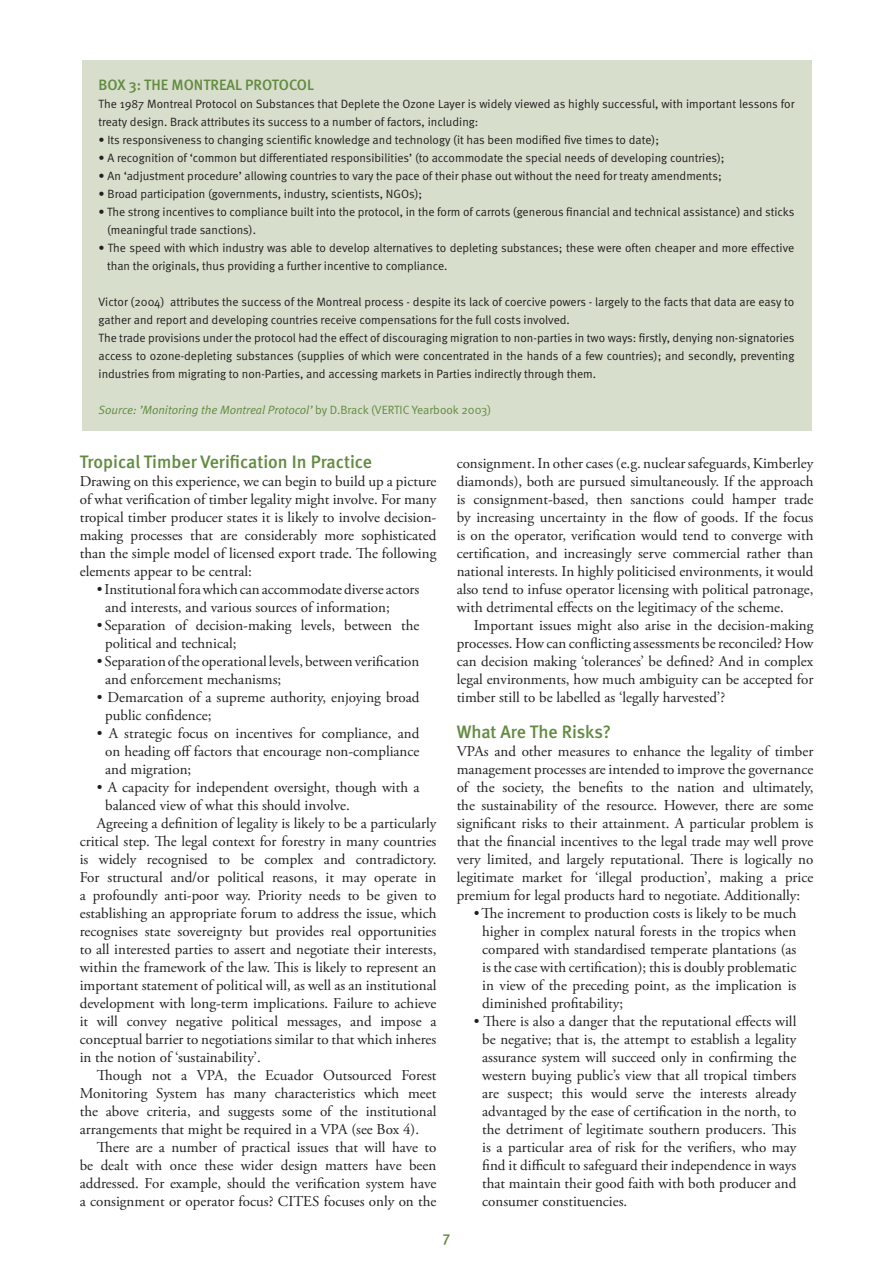
<style>
.page{position:relative;width:893px;height:1263px;background:#fff}
.page>*{position:absolute;margin:0;border:0;box-sizing:border-box;transform-origin:0 0}
.t1{font:500 18px "Meta";color:#628b40}
.t2{font:15px/18px "Adobe Garamond Pro";color:#231f20;text-align:justify}
.t3{font:500 15px "Meta";color:#628b40}
.t4{font:12px/18px "Meta Normal";color:#231f20}
.t5{font:italic 12px "Meta Normal";color:#628b40}
.s1{font-style:normal}
</style>
<div class="page">
<div style="left:82px;top:60px;width:729px;height:371px;background:#d8decc"></div>
<p class="t3" style="left:98px;top:76px;width:217px">BOX 3: THE MONTREAL PROTOCOL</p>
<p class="t4" style="left:99px;top:95px;width:697px">The 1987 Montreal Protocol on Substances that Deplete the Ozone Layer is widely viewed as highly successful, with important lessons for treaty design. Brack attributes its success to a number of factors, including:</p>
<p class="t4" style="left:99px;top:131px;width:562px">• Its responsiveness to changing scientific knowledge and technology (it has been modified five times to date);</p>
<p class="t4" style="left:99px;top:149px;width:628px">• A recognition of ‘common but differentiated responsibilities’ (to accommodate the special needs of developing countries);</p>
<p class="t4" style="left:99px;top:167px;width:625px">• An ‘adjustment procedure’ allowing countries to vary the pace of their phase out without the need for treaty amendments;</p>
<p class="t4" style="left:99px;top:185px;width:325px">• Broad participation (governments, industry, scientists, NGOs);</p>
<p class="t4" style="left:107px;top:203px;width:689px;text-indent:-9px">• The strong incentives to compliance built into the protocol, in the form of carrots (generous financial and technical assistance) and sticks (meaningful trade sanctions).</p>
<p class="t4" style="left:107px;top:239px;width:689px;text-indent:-9px">• The speed with which industry was able to develop alternatives to depleting substances; these were often cheaper and more effective than the originals, thus providing a further incentive to compliance.</p>
<p class="t4" style="left:99px;top:293px;width:697px">Victor (2004) attributes the success of the Montreal process - despite its lack of coercive powers - largely to the facts that data are easy to gather and report and developing countries receive compensations for the full costs involved.<br>The trade provisions under the protocol had the effect of discouraging migration to non-parties in two ways: firstly, denying non-signatories access to ozone-depleting substances (supplies of which were concentrated in the hands of a few countries); and secondly, preventing industries from migrating to non-Parties, and accessing markets in Parties indirectly through them.</p>
<p class="t5" style="left:99px;top:403px;width:394px">Source: ’Monitoring the Montreal Protocol’ <span class="s1">by D.Brack (VERTIC Yearbook 2003)</span></p>
<p class="t1" style="left:80px;top:451px;width:294px">Tropical Timber Verification In Practice</p>
<p class="t2" style="left:80px;top:473px;width:358px">Drawing on this experience, we can begin to build up a picture of what verification of timber legality might involve. For many tropical timber producer states it is likely to involve decision&shy;making processes that are considerably more sophisticated than the simple model of licensed export trade. The following elements appear to be central:</p>
<p class="t2" style="left:105px;top:581px;width:316px;text-indent:-9px">• Institutional fora which can accommodate diverse actors and interests, and various sources of information;</p>
<p class="t2" style="left:105px;top:617px;width:316px;text-indent:-9px">• Separation of decision-making levels, between the political and technical;</p>
<p class="t2" style="left:105px;top:653px;width:316px;text-indent:-9px">• Separation of the operational levels, between verification and enforcement mechanisms;</p>
<p class="t2" style="left:105px;top:689px;width:316px;text-indent:-9px">• Demarcation of a supreme authority, enjoying broad public confidence;</p>
<p class="t2" style="left:105px;top:725px;width:316px;text-indent:-9px">• A strategic focus on incentives for compliance, and on heading off factors that encourage non-compliance and migration;</p>
<p class="t2" style="left:97px;top:779px;width:324px">• A capacity for independent oversight, though with a</p>
<p class="t2" style="left:105px;top:797px;width:246px">balanced view of what this should involve.</p>
<p class="t2" style="left:97px;top:815px;width:341px">Agreeing a definition of legality is likely to be a particularly</p>
<p class="t2" style="left:80px;top:833px;width:358px">critical step. The legal context for forestry in many countries</p>
<p class="t2" style="left:80px;top:851px;width:358px">is widely recognised to be complex and contradictory.</p>
<p class="t2" style="left:80px;top:869px;width:358px">For structural and/or political reasons, it may operate in</p>
<p class="t2" style="left:80px;top:887px;width:358px">a profoundly anti-poor way. Priority needs to be given to</p>
<p class="t2" style="left:80px;top:905px;width:358px">establishing an appropriate forum to address the issue, which</p>
<p class="t2" style="left:80px;top:923px;width:358px">recognises state sovereignty but provides real opportunities</p>
<p class="t2" style="left:80px;top:941px;width:358px">to all interested parties to assert and negotiate their interests,</p>
<p class="t2" style="left:80px;top:959px;width:358px">within the framework of the law. This is likely to represent an</p>
<p class="t2" style="left:80px;top:977px;width:358px">important statement of political will, as well as an institutional</p>
<p class="t2" style="left:80px;top:995px;width:358px">development with long-term implications. Failure to achieve</p>
<p class="t2" style="left:80px;top:1013px;width:358px">it will convey negative political messages, and impose a</p>
<p class="t2" style="left:80px;top:1031px;width:358px">conceptual barrier to negotiations similar to that which inheres</p>
<p class="t2" style="left:80px;top:1049px;width:183px">in the notion of ‘sustainability’.</p>
<p class="t2" style="left:97px;top:1067px;width:341px">Though not a VPA, the Ecuador Outsourced Forest</p>
<p class="t2" style="left:80px;top:1085px;width:358px">Monitoring System has many characteristics which meet</p>
<p class="t2" style="left:80px;top:1103px;width:358px">the above criteria, and suggests some of the institutional</p>
<p class="t2" style="left:80px;top:1121px;width:341px">arrangements that might be required in a VPA (see Box 4).</p>
<p class="t2" style="left:97px;top:1139px;width:341px">There are a number of practical issues that will have to</p>
<p class="t2" style="left:80px;top:1157px;width:358px">be dealt with once these wider design matters have been</p>
<p class="t2" style="left:80px;top:1175px;width:358px">addressed. For example, should the verification system have</p>
<p class="t2" style="left:80px;top:1193px;width:358px">a consignment or operator focus? CITES focuses only on the</p>
<p class="t2" style="left:457px;top:455px;width:358px">consignment. In other cases (e.g. nuclear safeguards, Kimberley diamonds), both are pursued simultaneously. If the approach is consignment-based, then sanctions could hamper trade by increasing uncertainty in the flow of goods. If the focus is on the operator, verification would tend to converge with certification, and increasingly serve commercial rather than national interests. In highly politicised environments, it would also tend to infuse operator licensing with political patronage, with detrimental effects on the legitimacy of the scheme.</p>
<p class="t2" style="left:457px;top:617px;width:358px;text-indent:17px">Important issues might also arise in the decision-making processes. How can conflicting assessments be reconciled? How can decision making ‘tolerances’ be defined? And in complex legal environments, how much ambiguity can be accepted for timber still to be labelled as ‘legally harvested’?</p>
<p class="t1" style="left:457px;top:721px;width:156px">What Are The Risks?</p>
<p class="t2" style="left:457px;top:743px;width:358px">VPAs and other measures to enhance the legality of timber management processes are intended to improve the governance of the society, the benefits to the nation and ultimately, the sustainability of the resource. However, there are some significant risks to their attainment. A particular problem is that the financial incentives to the legal trade may well prove very limited, and largely reputational. There is logically no legitimate market for ‘illegal production’, making a price premium for legal products hard to negotiate. Additionally:</p>
<p class="t2" style="left:482px;top:905px;width:316px;text-indent:-9px">•The increment to production costs is likely to be much higher in complex natural forests in the tropics when compared with standardised temperate plantations (as is the case with certification); this is doubly problematic in view of the preceding point, as the implication is diminished profitability;</p>
<p class="t2" style="left:482px;top:1013px;width:316px;text-indent:-9px">• There is also a danger that the reputational effects will be negative; that is, the attempt to establish a legality assurance system will succeed only in confirming the western buying public’s view that all tropical timbers are suspect; this would serve the interests already advantaged by the ease of certification in the north, to the detriment of legitimate southern producers. This is a particular area of risk for the verifiers, who may find it difficult to safeguard their independence in ways that maintain their good faith with both producer and consumer constituencies.</p>
<p class="t3" style="left:443px;top:1228px;width:9px">7</p>
</div>
